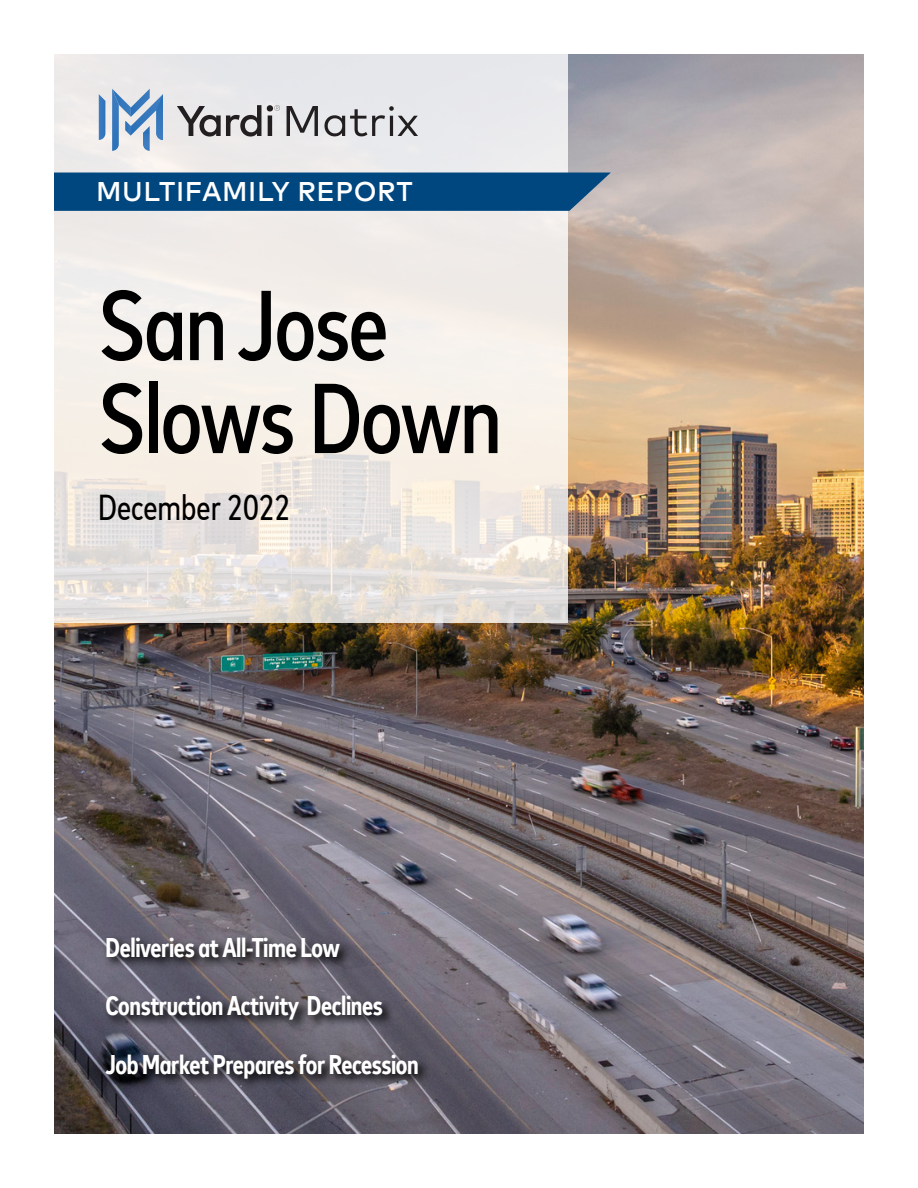
<style>
.page{position:relative;width:918px;height:1188px;background:#fff}
.page>*{position:absolute;margin:0;border:0;box-sizing:border-box;transform-origin:0 0}
.t1{font:500 condensed 99px/93px "Mark Offc Pro";letter-spacing:-.02em;color:#000}
.t2{font:condensed 36px "Mark Offc Pro";color:#000}
.t3{font:700 condensed 27px/58.5px "Mark Offc Pro";letter-spacing:-.015em;color:#fff}
.t4{font:500 27px "Mark Offc Pro";letter-spacing:.02em;color:#fff}
</style>
<div class="page">
<img style="left:54px;top:54px;width:810px;height:1080px">
<svg style="left:54px;top:54px;width:513px;height:569px;background:#eeeae6"></svg>
<div style="left:54px;top:173px;width:557px;height:38px;background:#00467f"></div>
<svg style="left:103px;top:934px;width:328px;height:157px;background:#575460"></svg>
<svg style="left:177px;top:105px;width:84px;height:32px;background:#a5a2a3"></svg>
<svg style="left:267px;top:105px;width:13px;height:31px"></svg>
<svg style="left:287px;top:106px;width:31px;height:30px"></svg>
<svg style="left:324px;top:106px;width:94px;height:30px;background:#b8b8bb"></svg>
<svg style="left:99px;top:94px;width:6px;height:46px"></svg>
<svg style="left:112px;top:89px;width:51px;height:62px;background:#9db8d5"></svg>
<p class="t4" style="left:96px;top:171px;width:318px">MULTIFAMILY REPORT</p>
<h1 class="t1" style="left:98px;top:271px;width:406px">San Jose<br>Slows Down</h1>
<h2 class="t2" style="left:98px;top:481px;width:194px">December 2022</h2>
<p class="t3" style="left:105px;top:916px;width:315px">Deliveries at All-Time Low<br>Construction Activity Declines<br>Job Market Prepares for Recession</p>
</div>
